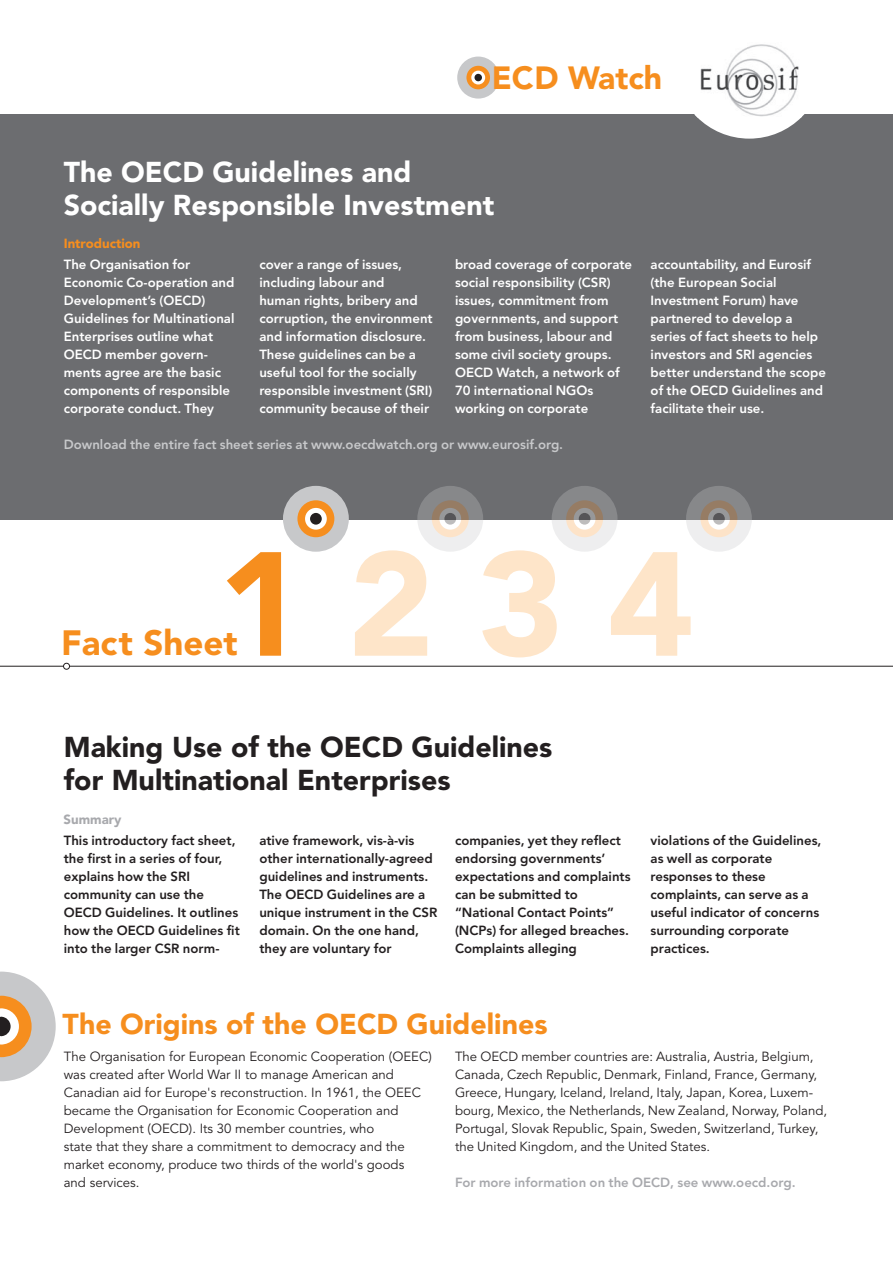
<style>
.page{position:relative;width:893px;height:1263px;background:#fff}
.page>*{position:absolute;margin:0;border:0;box-sizing:border-box;transform-origin:0 0}
.t1{font:900 146.25px "Avenir LT Std";color:#fee5c9}
.t2{font:900 34.95px "Avenir LT Std";color:#f68e1e}
.t3{font:900 31.95px "Avenir LT Std";color:#f68e1e}
.t4{font:900 28.5px/33px "Avenir LT Std";color:#231f20}
.t5{font:900 28.5px/33px "Avenir LT Std";color:#fff}
.t6{font:900 28.5px "Avenir LT Std";color:#f68e1e}
.t7{font:800 13.2px/18px "Avenir LT Std";color:#fff}
.t8{font:13.2px/18px "Avenir LT Std";color:#231f20}
.t9{font:800 13.2px/18px "Avenir LT Std";color:#231f20}
.t10{font:800 13.2px "Avenir LT Std";color:#c7c8ca}
.t11{font:800 13.2px "Avenir LT Std";color:#a8a9ad}
.t12{font:900 13.2px "Avenir LT Std";color:#a8a9ad}
.s1{font-weight:900;color:#f68e1e}
.s2{color:#f68e1e}
</style>
<div class="page">
<div style="left:0;top:114px;width:893px;height:405px;background:#6c6d70"></div>
<svg style="left:417px;top:486px;width:66px;height:66px;background:#bababb"></svg>
<svg style="left:432px;top:500px;width:37px;height:37px"></svg>
<svg style="left:439px;top:508px;width:22px;height:22px"></svg>
<svg style="left:444px;top:513px;width:12px;height:12px"></svg>
<svg style="left:552px;top:486px;width:65px;height:66px;background:#bababb"></svg>
<svg style="left:566px;top:500px;width:37px;height:37px"></svg>
<svg style="left:574px;top:508px;width:21px;height:22px"></svg>
<svg style="left:579px;top:513px;width:11px;height:12px"></svg>
<svg style="left:686px;top:486px;width:66px;height:66px;background:#bababb"></svg>
<svg style="left:700px;top:500px;width:37px;height:37px"></svg>
<svg style="left:708px;top:508px;width:22px;height:22px"></svg>
<svg style="left:713px;top:513px;width:12px;height:12px"></svg>
<div style="left:283px;top:486px;width:66px;height:66px;background:#c7c8ca;border-radius:50%"></div>
<div style="left:297px;top:500px;width:37px;height:37px;background:#f68e1e;border-radius:50%"></div>
<div style="left:305px;top:508px;width:22px;height:22px;background:#fff;border-radius:50%"></div>
<div style="left:310px;top:513px;width:12px;height:12px;background:#231f20;border-radius:50%"></div>
<svg style="left:0;top:971px;width:56px;height:110px"></svg>
<hr style="left:0;top:666px;width:893px;height:1px;background:#231f20">
<svg style="left:694px;top:114px;width:111px;height:25px"></svg>
<img style="left:695px;top:44px;width:107px;height:74px">
<div style="left:457px;top:57px;width:42px;height:42px;background:#c7c8ca;border-radius:50%"></div>
<svg style="left:466px;top:66px;width:24px;height:23px"></svg>
<svg style="left:471px;top:71px;width:14px;height:13px"></svg>
<div style="left:474px;top:74px;width:8px;height:7px;background:#231f20;border-radius:50%"></div>
<div style="left:63px;top:663px;width:7px;height:7px;border:1px solid #231f20;border-radius:50%"></div>
<p class="t3" style="left:492px;top:58px;width:172px">ECD Watch</p>
<p class="t5" style="left:64px;top:155px;width:432px">The OECD Guidelines and<br>Socially Responsible Investment</p>
<p class="t7" style="left:64px;top:233px;width:128px;line-height:21px"><span class="s1">Introduction<br></span>The Organisation for</p>
<p class="t7" style="left:64px;top:274px;width:172px">Economic Co-operation and<br>Development’s (OECD)<br>Guidelines for Multinational<br>Enterprises outline what<br>OECD member govern&shy;ments agree are the basic components of responsible corporate conduct. They</p>
<p class="t7" style="left:259px;top:256px;width:175px">cover a range of issues, including labour and<br>human rights, bribery and corruption, the environment and information disclosure.<br>These guidelines can be a useful tool for the socially responsible investment (SRI) community because of their</p>
<p class="t7" style="left:455px;top:256px;width:179px">broad coverage of corporate social responsibility (CSR) issues, commitment from governments, and support from business, labour and some civil society groups.<br>OECD Watch, a network of<br>70 international NGOs working on corporate</p>
<p class="t7" style="left:651px;top:256px;width:177px">accountability, and Eurosif (the European Social<br>Investment Forum) have partnered to develop a series of fact sheets to help investors and SRI agencies better understand the scope of the OECD Guidelines and facilitate their use.</p>
<p class="t10" style="left:64px;top:437px;width:501px">Download the entire fact sheet series at www.oecdwatch.org or www.eurosif.org.</p>
<p class="t1" style="left:218px;top:516px;width:478px"><span class="s2">1</span> 2 3 4</p>
<p class="t2" style="left:61px;top:622px;width:178px">Fact Sheet</p>
<p class="t4" style="left:64px;top:731px;width:490px">Making Use of the OECD Guidelines for Multinational Enterprises</p>
<p class="t12" style="left:64px;top:812px;width:59px">Summary</p>
<p class="t9" style="left:64px;top:832px;width:178px">This introductory fact sheet, the first in a series of four, explains how the SRI community can use the<br>OECD Guidelines. It outlines how the OECD Guidelines fit into the larger CSR norm-</p>
<p class="t9" style="left:259px;top:832px;width:180px">ative framework, vis-à-vis other internationally-agreed guidelines and instruments.<br>The OECD Guidelines are a unique instrument in the CSR domain. On the one hand, they are voluntary for</p>
<p class="t9" style="left:455px;top:832px;width:177px">companies, yet they reflect endorsing governments’ expectations and complaints can be submitted to “National Contact Points” (NCPs) for alleged breaches.<br>Complaints alleging</p>
<p class="t9" style="left:651px;top:832px;width:172px">violations of the Guidelines, as well as corporate responses to these complaints, can serve as a useful indicator of concerns surrounding corporate practices.</p>
<p class="t6" style="left:63px;top:1007px;width:486px">The Origins of the OECD Guidelines</p>
<p class="t8" style="left:64px;top:1048px;width:369px">The Organisation for European Economic Cooperation (OEEC) was created after World War II to manage American and Canadian aid for Europe's reconstruction. In 1961, the OEEC became the Organisation for Economic Cooperation and Development (OECD). Its 30 member countries, who<br>state that they share a commitment to democracy and the market economy, produce two thirds of the world's goods<br>and services.</p>
<p class="t8" style="left:455px;top:1048px;width:374px">The OECD member countries are: Australia, Austria, Belgium, Canada, Czech Republic, Denmark, Finland, France, Germany, Greece, Hungary, Iceland, Ireland, Italy, Japan, Korea, Luxem&shy;bourg, Mexico, the Netherlands, New Zealand, Norway, Poland, Portugal, Slovak Republic, Spain, Sweden, Switzerland, Turkey, the United Kingdom, and the United States.</p>
<p class="t11" style="left:455px;top:1175px;width:342px">For more information on the OECD, see www.oecd.org.</p>
</div>
